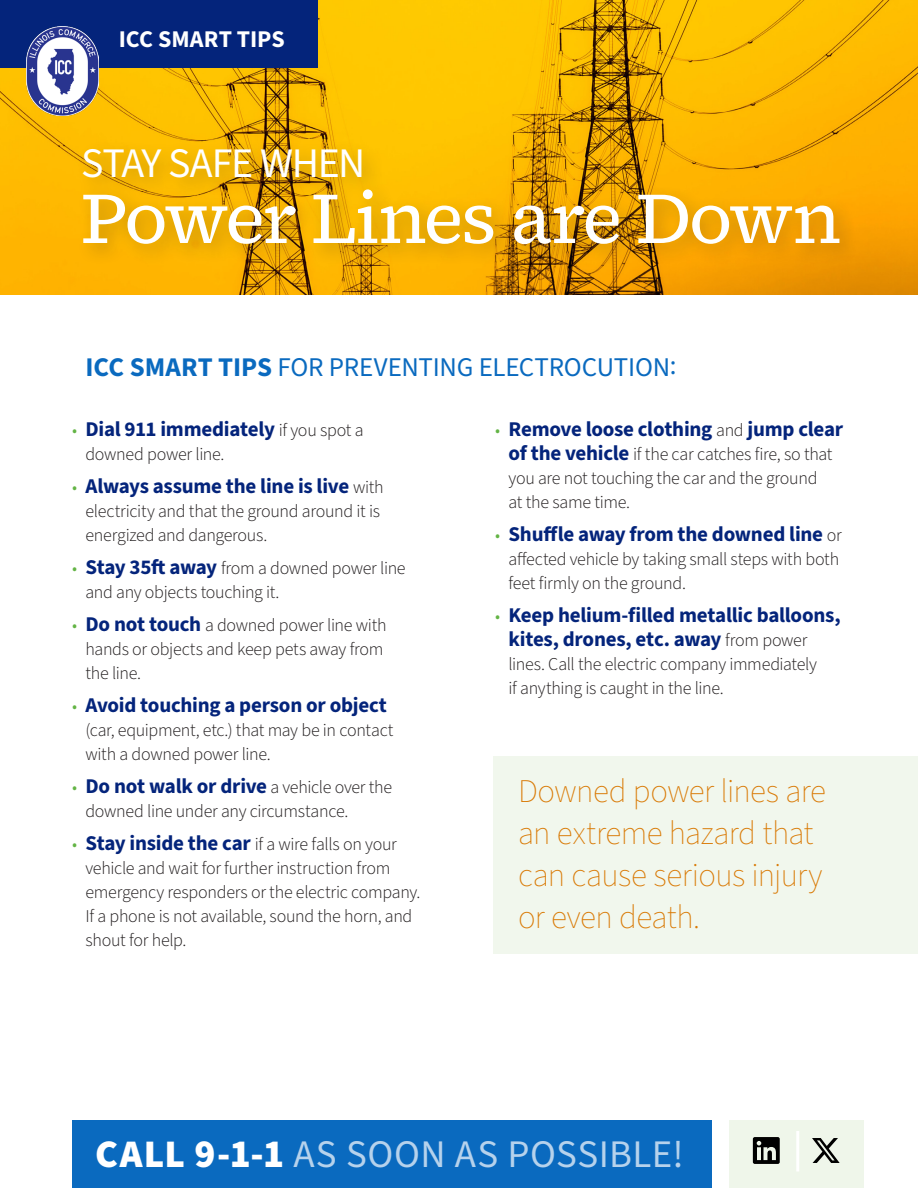
<style>
.page{position:relative;width:918px;height:1188px;background:#fff}
.page>*{position:absolute;margin:0;border:0;box-sizing:border-box;transform-origin:0 0}
.Title_Line-Lg{font:72px "Source Serif 4 Caption";letter-spacing:-.045em;color:#fff}
.Title_Line-Sm{font:42px "Source Sans 3";letter-spacing:-.035em;color:#fff}
.Callout{font:39px "Source Sans 3";letter-spacing:.015em;color:#b6d2ec}
.Bulleted_Text-Spanish{font:200 33px/42px "Source Sans 3";letter-spacing:-.02em;color:#d97904}
.Subhead_A{font:27px "Source Sans 3";letter-spacing:-.01em;color:#0a6abf}
.ICC_Smart_Tips{font:700 24px "Source Sans 3";color:#fff}
.t1{font:700 21px/24px "Source Sans 3";letter-spacing:-.01em;color:#04247b}
.t2{font:300 18px/24px "Source Sans 3";letter-spacing:-.015em;color:#231f20}
.s1{font-weight:700}
.s2{font-weight:300;font-size:18px;color:#63b445}
.s3{font-weight:300;font-size:18px;color:#231f20}
.s4{color:#63b445}
.s5{font-weight:700;font-size:21px;color:#04247b}
.s6{font-weight:900;color:#fff}
</style>
<div class="page">
<img style="left:0;top:0;width:918px;height:295px">
<div style="left:729px;top:1120px;width:135px;height:68px;background:#eff6ea"></div>
<div style="left:72px;top:1120px;width:639px;height:68px;background:#0a6abf"></div>
<div style="left:0;top:0;width:318px;height:68px;background:#04247b"></div>
<div style="left:493px;top:756px;width:425px;height:198px;background:#f1f7ed"></div>
<hr style="left:796px;top:1131px;width:3px;height:41px;background:#fff">
<img style="left:27px;top:27px;width:72px;height:89px">
<svg style="left:753px;top:1137px;width:27px;height:27px"></svg>
<svg style="left:812px;top:1138px;width:28px;height:25px"></svg>
<div style="left:74px;top:139px;width:787px;height:128px;background:#231f20;opacity:.25"></div>
<p class="ICC_Smart_Tips" style="left:119px;top:23px;width:167px">ICC SMART TIPS</p>
<p class="Title_Line-Sm" style="left:81px;top:137px;width:286px">STAY SAFE WHEN</p>
<p class="Title_Line-Lg" style="left:81px;top:171px;width:762px">Power Lines are Down</p>
<p class="Subhead_A" style="left:86px;top:350px;width:593px"><span class="s1">ICC SMART TIPS</span> FOR PREVENTING ELECTROCUTION:</p>
<p class="t1" style="left:72px;top:417px;width:293px"><span class="s2">•</span> Dial 911 immediately <span class="s3">if you spot a</span></p>
<p class="t2" style="left:86px;top:442px;width:141px">downed power line.</p>
<p class="t1" style="left:72px;top:474px;width:313px"><span class="s2">•</span> Always assume the line is live <span class="s3">with</span></p>
<p class="t2" style="left:86px;top:499px;width:296px">electricity and that the ground around it is energized and dangerous.</p>
<p class="t2" style="left:86px;top:556px;width:322px;text-indent:-14px"><span class="s4">•</span> <span class="s5">Stay 35ft away</span> from a downed power line and any objects touching it.</p>
<p class="t2" style="left:86px;top:613px;width:303px;text-indent:-14px"><span class="s4">•</span> <span class="s5">Do not touch</span> a downed power line with hands or objects and keep pets away from the line.</p>
<p class="t1" style="left:72px;top:693px;width:317px"><span class="s2">•</span> Avoid touching a person or object</p>
<p class="t2" style="left:86px;top:718px;width:310px">(car, equipment, etc.) that may be in contact with a downed power line.</p>
<p class="t1" style="left:72px;top:774px;width:322px"><span class="s2">•</span> Do not walk or drive <span class="s3">a vehicle over the</span></p>
<p class="t2" style="left:86px;top:799px;width:264px">downed line under any circumstance.</p>
<p class="t2" style="left:86px;top:832px;width:337px;text-indent:-14px"><span class="s4">•</span> <span class="s5">Stay inside the car</span> if a wire falls on your vehicle and wait for further instruction from emergency responders or the electric company.<br>If a phone is not available, sound the horn, and shout for help.</p>
<p class="t1" style="left:495px;top:417px;width:350px"><span class="s2">•</span> Remove loose clothing <span class="s3">and</span> jump clear</p>
<p class="t2" style="left:508px;top:442px;width:326px"><span class="s5">of the vehicle</span> if the car catches fire, so that you are not touching the car and the ground at the same time.</p>
<p class="t1" style="left:495px;top:522px;width:348px"><span class="s2">•</span> Shuffle away from the downed line <span class="s3">or</span></p>
<p class="t2" style="left:508px;top:547px;width:332px">affected vehicle by taking small steps with both feet firmly on the ground.</p>
<p class="t1" style="left:508px;top:603px;width:334px;text-indent:-14px"><span class="s2">•</span> Keep helium-filled metallic balloons, kites, drones, etc. away <span class="s3">from power</span></p>
<p class="t2" style="left:508px;top:652px;width:310px">lines. Call the electric company immediately if anything is caught in the line.</p>
<p class="Bulleted_Text-Spanish" style="left:518px;top:771px;width:309px">Downed power lines are an extreme hazard that can cause serious injury or even death.</p>
<p class="Callout" style="left:95px;top:1130px;width:590px"><span class="s6">CALL 9-1-1</span> AS SOON AS POSSIBLE!</p>
</div>
